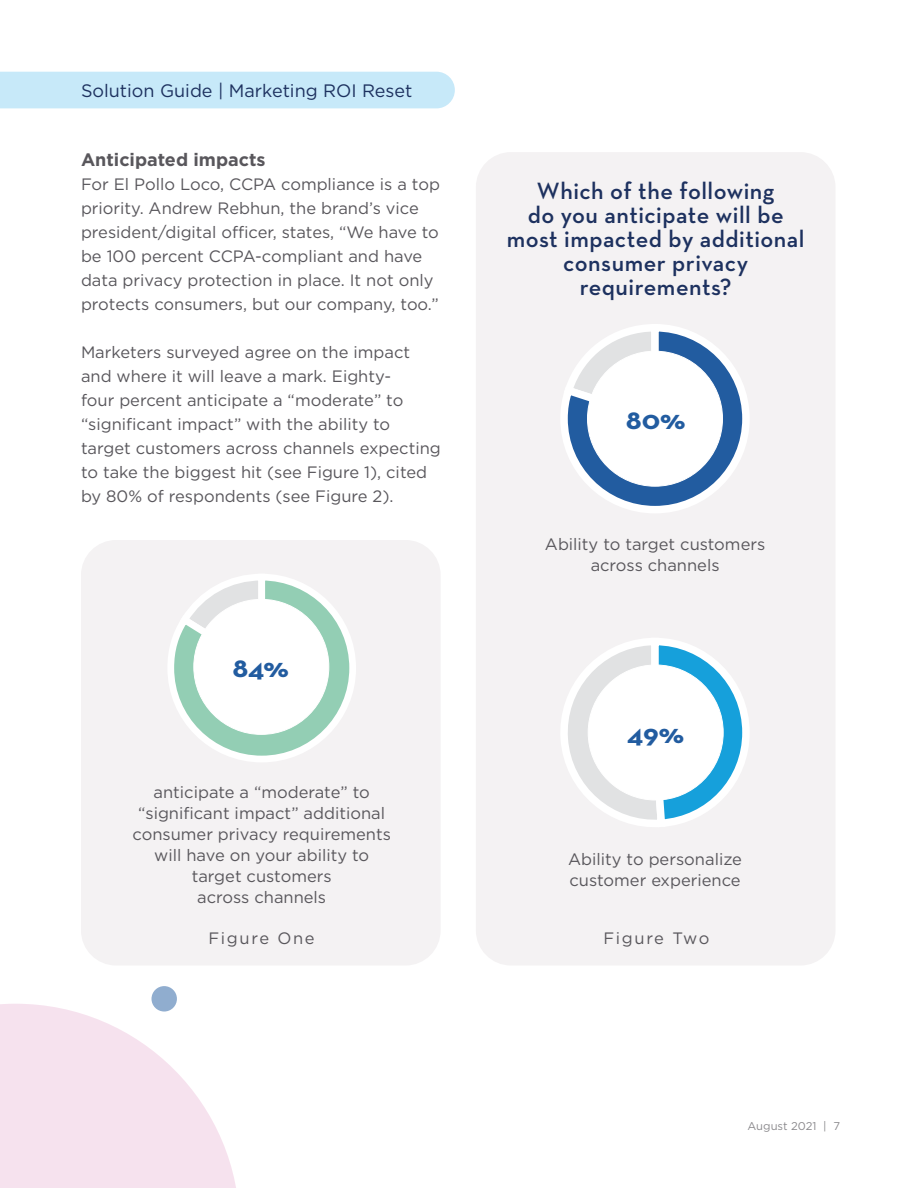
<style>
.page{position:relative;width:918px;height:1188px;background:#fff}
.page>*{position:absolute;margin:0;border:0;box-sizing:border-box;transform-origin:0 0}
.t1{font:700 27px "Neutraface Text";color:#225ca0;scale:1.1 1}
.t2{font:600 24px/24px "Neutraface Text";letter-spacing:.02em;color:#1d315f;text-align:center}
.t3{font:18px "Gotham";color:#1d315f}
.t4{font:700 18px "Gotham";color:#59575c}
.t5{font:16.5px/24px "Gotham";color:#59575c}
.t6{font:16.5px "Gotham";letter-spacing:.1em;color:#59575c}
.t7{font:11.25px "Gotham";color:#59575c}
</style>
<div class="page">
<div style="left:0;top:72px;width:455px;height:36px;background:#c7e9f9"></div>
<div style="left:476px;top:152px;width:360px;height:814px;background:#f4f2f3;border-radius:35px"></div>
<div style="left:81px;top:540px;width:360px;height:426px;background:#f4f2f3;border-radius:35px"></div>
<svg style="left:0;top:1004px;width:236px;height:184px;fill:#f6e2ee"></svg>
<div style="left:152px;top:986px;width:25px;height:26px;background:#90adcf;border-radius:50%"></div>
<svg style="left:168px;top:574px;width:188px;height:188px"></svg>
<div style="left:194px;top:599px;width:135px;height:135px;background:#fff;border-radius:50%"></div>
<svg style="left:561px;top:324px;width:188px;height:189px"></svg>
<div style="left:588px;top:351px;width:135px;height:135px;background:#fff;border-radius:50%"></div>
<svg style="left:561px;top:638px;width:188px;height:189px"></svg>
<div style="left:588px;top:665px;width:135px;height:135px;background:#fff;border-radius:50%"></div>
<p class="t3" style="left:81px;top:79px;width:333px">Solution Guide | Marketing ROI Reset</p>
<p class="t4" style="left:81px;top:148px;width:186px">Anticipated impacts</p>
<p class="t5" style="left:81px;top:172px;width:360px">For El Pollo Loco, CCPA compliance is a top priority. Andrew Rebhun, the brand’s vice president/digital officer, states, “We have to be 100 percent CCPA-compliant and have data privacy protection in place. It not only protects consumers, but our company, too.”</p>
<p class="t5" style="left:81px;top:340px;width:361px">Marketers surveyed agree on the impact and where it will leave a mark. Eighty-<br>four percent anticipate a “moderate” to “significant impact” with the ability to target customers across channels expecting to take the biggest hit (see Figure 1), cited by 80% of respondents (see Figure 2).</p>
<p class="t1" style="left:233px;top:650px;width:53px">84%</p>
<p class="t5" style="left:133px;top:782px;width:260px;line-height:21px;text-align:center">anticipate a “moderate” to “significant impact” additional consumer privacy requirements will have on your ability to target customers<br>across channels</p>
<p class="t2" style="left:507px;top:179px;width:299px">Which of the following<br>do you anticipate will be most impacted by additional consumer privacy requirements?</p>
<p class="t1" style="left:626px;top:403px;width:56px">80%</p>
<p class="t5" style="left:545px;top:533px;width:222px;line-height:21px;text-align:center">Ability to target customers across channels</p>
<p class="t1" style="left:627px;top:716px;width:53px">49%</p>
<p class="t5" style="left:568px;top:849px;width:175px;line-height:21px">Ability to personalize customer experience</p>
<p class="t6" style="left:208px;top:927px;width:108px">Figure One</p>
<p class="t6" style="left:603px;top:927px;width:107px">Figure Two</p>
<p class="t7" style="left:747px;top:1119px;width:94px">August 2021 | 7</p>
</div>
